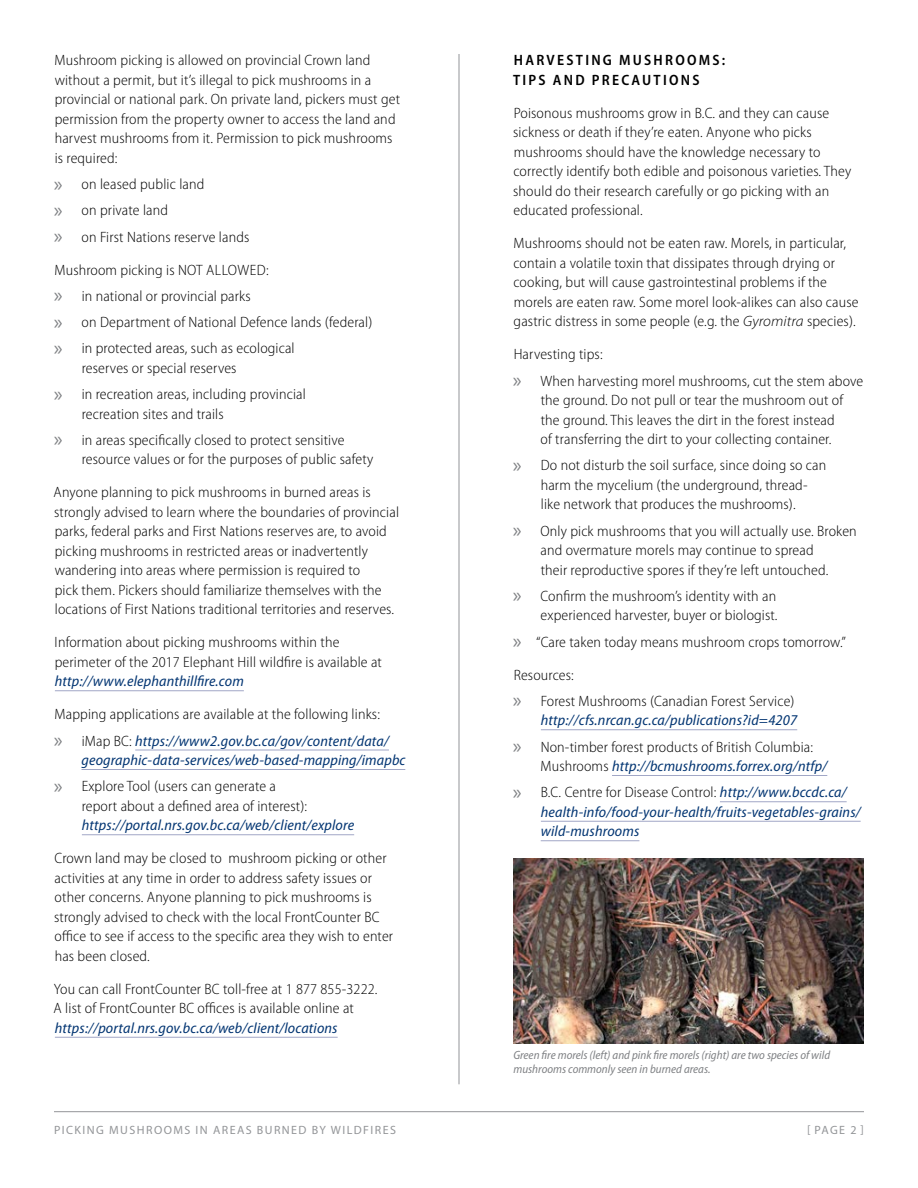
<style>
.page{position:relative;width:918px;height:1188px;background:#fff}
.page>*{position:absolute;margin:0;border:0;box-sizing:border-box;transform-origin:0 0}
.Text_-_Main{font:300 semi-condensed 15px/19.5px "Myriad Pro";letter-spacing:.01em;color:#000}
.t1{font:italic semi-condensed 15px/19.5px "Myriad Pro";letter-spacing:.01em;color:#043673}
.Head_-_B{font:600 semi-condensed 15px/19.5px "Myriad Pro";letter-spacing:.15em;color:#000}
.Text_-_Caption{font:italic semi-condensed 12px/13.5px "Myriad Pro";color:#808285}
.t2{font:12px "Myriad Pro";letter-spacing:.12em;color:#939598}
.s1{font-weight:400;font-stretch:normal;font-size:21.15px;color:#808285}
.s2{font-weight:400;font-style:italic;color:#043673}
.s3{font-style:normal;font-stretch:normal;font-size:21.15px;color:#808285}
.s4{font-weight:300;font-style:normal;color:#000}
.s5{font-style:italic;font-stretch:normal}
</style>
<div class="page">
<hr style="left:54px;top:1111px;width:810px;height:1px;background:#939598">
<hr style="left:459px;top:54px;width:1px;height:1030px;background:#939598">
<hr style="left:55px;top:690px;width:189px;height:1px;background:#a1a7c6">
<hr style="left:135px;top:750px;width:254px;height:1px;background:#a1a7c6">
<hr style="left:82px;top:769px;width:323px;height:1px;background:#a1a7c6">
<hr style="left:82px;top:834px;width:272px;height:1px;background:#a1a7c6">
<hr style="left:55px;top:1037px;width:283px;height:1px;background:#a1a7c6">
<hr style="left:541px;top:729px;width:256px;height:1px;background:#a1a7c6">
<hr style="left:612px;top:775px;width:215px;height:1px;background:#a1a7c6">
<hr style="left:720px;top:801px;width:127px;height:1px;background:#a1a7c6">
<hr style="left:541px;top:821px;width:320px;height:1px;background:#a1a7c6">
<hr style="left:541px;top:840px;width:98px;height:1px;background:#a1a7c6">
<img style="left:513px;top:859px;width:351px;height:184px">
<p class="Text_-_Main" style="left:55px;top:51px;width:347px">Mushroom picking is allowed on provincial Crown land without a permit, but it’s illegal to pick mushrooms in a provincial or national park. On private land, pickers must get permission from the property owner to access the land and harvest mushrooms from it. Permission to pick mushrooms is required:</p>
<p class="Text_-_Main" style="left:54px;top:175px;width:152px"><span class="s1">»</span> on leased public land</p>
<p class="Text_-_Main" style="left:54px;top:201px;width:116px"><span class="s1">»</span> on private land</p>
<p class="Text_-_Main" style="left:54px;top:227px;width:197px"><span class="s1">»</span> on First Nations reserve lands</p>
<p class="Text_-_Main" style="left:55px;top:260px;width:216px">Mushroom picking is NOT ALLOWED:</p>
<p class="Text_-_Main" style="left:54px;top:286px;width:198px"><span class="s1">»</span> in national or provincial parks</p>
<p class="Text_-_Main" style="left:54px;top:313px;width:320px"><span class="s1">»</span> on Department of National Defence lands (federal)</p>
<p class="Text_-_Main" style="left:82px;top:339px;width:214px;text-indent:-28px"><span class="s1">»</span> in protected areas, such as ecological reserves or special reserves</p>
<p class="Text_-_Main" style="left:82px;top:385px;width:226px;text-indent:-28px"><span class="s1">»</span> in recreation areas, including provincial recreation sites and trails</p>
<p class="Text_-_Main" style="left:82px;top:430px;width:293px;text-indent:-28px"><span class="s1">»</span> in areas specifically closed to protect sensitive resource values or for the purposes of public safety</p>
<p class="Text_-_Main" style="left:54px;top:483px;width:347px">Anyone planning to pick mushrooms in burned areas is strongly advised to learn where the boundaries of provincial parks, federal parks and First Nations reserves are, to avoid picking mushrooms in restricted areas or inadvertently wandering into areas where permission is required to<br>pick them. Pickers should familiarize themselves with the locations of First Nations traditional territories and reserves.</p>
<p class="Text_-_Main" style="left:55px;top:633px;width:329px">Information about picking mushrooms within the perimeter of the 2017 Elephant Hill wildfire is available at <span class="s2">http://www.elephanthillfire.com</span></p>
<p class="Text_-_Main" style="left:55px;top:705px;width:327px">Mapping applications are available at the following links:</p>
<p class="t1" style="left:82px;top:731px;width:326px;text-indent:-28px"><span class="s3">»</span> <span class="s4">iMap BC:</span> https://www2.gov.bc.ca/gov/content/data/ geographic-data-services/web-based-mapping/imapbc</p>
<p class="Text_-_Main" style="left:82px;top:777px;width:274px;text-indent:-28px"><span class="s1">»</span> Explore Tool (users can generate a<br>report about a defined area of interest): <span class="s2">https://portal.nrs.gov.bc.ca/web/client/explore</span></p>
<p class="Text_-_Main" style="left:54px;top:849px;width:340px">Crown land may be closed to mushroom picking or other activities at any time in order to address safety issues or other concerns. Anyone planning to pick mushrooms is strongly advised to check with the local FrontCounter BC office to see if access to the specific area they wish to enter has been closed.</p>
<p class="Text_-_Main" style="left:54px;top:979px;width:325px">You can call FrontCounter BC toll-free at 1 877 855-3222.<br>A list of FrontCounter BC offices is available online at <span class="s2">https://portal.nrs.gov.bc.ca/web/client/locations</span></p>
<p class="Head_-_B" style="left:513px;top:51px;width:214px">HARVESTING MUSHROOMS:<br>TIPS AND PRECAUTIONS</p>
<p class="Text_-_Main" style="left:513px;top:103px;width:340px">Poisonous mushrooms grow in B.C. and they can cause sickness or death if they’re eaten. Anyone who picks mushrooms should have the knowledge necessary to correctly identify both edible and poisonous varieties. They should do their research carefully or go picking with an educated professional.</p>
<p class="Text_-_Main" style="left:513px;top:234px;width:347px">Mushrooms should not be eaten raw. Morels, in particular, contain a volatile toxin that dissipates through drying or cooking, but will cause gastrointestinal problems if the morels are eaten raw. Some morel look-alikes can also cause gastric distress in some people (e.g. the <span class="s5">Gyromitra</span> species).</p>
<p class="Text_-_Main" style="left:514px;top:345px;width:91px">Harvesting tips:</p>
<p class="Text_-_Main" style="left:513px;top:371px;width:352px;text-align:center"><span class="s1">»</span> When harvesting morel mushrooms, cut the stem above the ground. Do not pull or tear the mushroom out of<br>the ground. This leaves the dirt in the forest instead<br>of transferring the dirt to your collecting container.</p>
<p class="Text_-_Main" style="left:541px;top:456px;width:287px;text-indent:-28px"><span class="s1">»</span> Do not disturb the soil surface, since doing so can harm the mycelium (the underground, thread&shy;like network that produces the mushrooms).</p>
<p class="Text_-_Main" style="left:540px;top:521px;width:318px;text-indent:-28px"><span class="s1">»</span> Only pick mushrooms that you will actually use. Broken and overmature morels may continue to spread<br>their reproductive spores if they’re left untouched.</p>
<p class="Text_-_Main" style="left:513px;top:586px;width:266px;text-align:right"><span class="s1">»</span> Confirm the mushroom’s identity with an experienced harvester, buyer or biologist.</p>
<p class="Text_-_Main" style="left:513px;top:632px;width:335px"><span class="s1">»</span> “Care taken today means mushroom crops tomorrow.”</p>
<p class="Text_-_Main" style="left:514px;top:665px;width:62px">Resources:</p>
<p class="t1" style="left:513px;top:691px;width:286px;text-align:right"><span class="s3">»</span> <span class="s4">Forest Mushrooms (Canadian Forest Service) </span>http://cfs.nrcan.gc.ca/publications?id=4207</p>
<p class="Text_-_Main" style="left:541px;top:737px;width:288px;text-indent:-28px"><span class="s1">»</span> Non-timber forest products of British Columbia:<br>Mushrooms <span class="s2">http://bcmushrooms.forrex.org/ntfp/</span></p>
<p class="t1" style="left:541px;top:783px;width:321px;text-indent:-28px"><span class="s3">»</span> <span class="s4">B.C. Centre for Disease Control:</span> http://www.bccdc.ca/ health-info/food-your-health/fruits-vegetables-grains/ wild-mushrooms</p>
<p class="Text_-_Caption" style="left:513px;top:1049px;width:318px">Green fire morels (left) and pink fire morels (right) are two species of wild mushrooms commonly seen in burned areas.</p>
<p class="t2" style="left:54px;top:1123px;width:343px">PICKING MUSHROOMS IN AREAS BURNED BY WILDFIRES</p>
<p class="t2" style="left:807px;top:1123px;width:58px">[ PAGE 2 ]</p>
</div>
